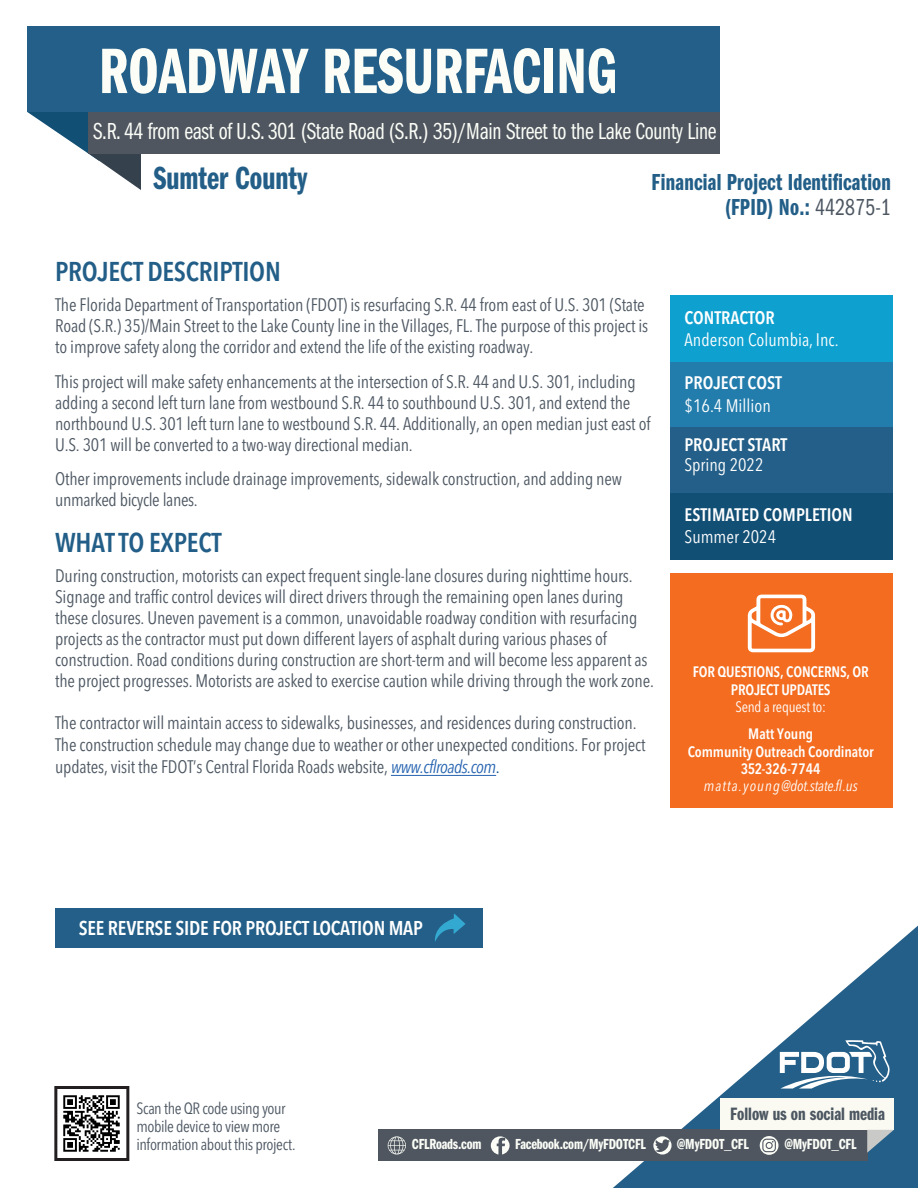
<style>
.page{position:relative;width:918px;height:1188px;background:#fff}
.page>*{position:absolute;margin:0;border:0;box-sizing:border-box;transform-origin:0 0}
.t1{font:66.45px "ITC Franklin Gothic Std Dm Cp";color:#fbfdf6;scale:.96 1}
.t2{font:33.15px "ITC Franklin Gothic Std Dm Cp";color:#225e87;scale:.96 1}
.t3{font:600 condensed 27px "Avenir Next LT Pro";letter-spacing:-.01em;color:#225e87}
.t4{font:24px "ITC Franklin Gothic Std Bk Cp";letter-spacing:-.01em;color:#fbfdf6;scale:.96 1}
.t5{font:24px/25.5px "ITC Franklin Gothic Std Dm Cp";letter-spacing:.01em;color:#225e87;text-align:right;scale:.96 1}
.t6{font:600 condensed 19.8px "Avenir Next LT Pro";letter-spacing:-.01em;color:#fff}
.t7{font:18.6px "ITC Franklin Gothic Std Dm Cp";color:#4d5762}
.t8{font:condensed 18px/21px "Avenir Next LT Pro";letter-spacing:-.01em;color:#4d5762}
.t9{font:600 condensed 18px/19.5px "Avenir Next LT Pro";color:#fff}
.t10{font:condensed 18px/23px "Avenir Next LT Pro";color:#fff}
.t11{font:condensed 16.2px/17.7px "Avenir Next LT Pro";letter-spacing:-.025em;color:#4d5762}
.t12{font:15.15px "ITC Franklin Gothic Std Dm Cp";letter-spacing:-.01em;color:#fbfdf6}
.t13{font:600 condensed 15px/17.4px "Avenir Next LT Pro";letter-spacing:-.005em;color:#fff;text-align:center}
.s1{font-family:"ITC Franklin Gothic Std Bk Cp";color:#4d5762}
.s2{font-style:italic;color:#2865b1}
.s3{color:#084c85}
.s4{font-weight:600}
.s5{font-weight:400}
.s6{font-weight:400;font-style:italic}
</style>
<div class="page">
<div style="left:670px;top:427px;width:222px;height:66px;background:#235f88"></div>
<div style="left:670px;top:295px;width:222px;height:67px;background:#0ea0cf"></div>
<div style="left:670px;top:362px;width:222px;height:65px;background:#227dac"></div>
<div style="left:670px;top:493px;width:222px;height:67px;background:#124f75"></div>
<svg style="left:613px;top:926px;width:305px;height:262px"></svg>
<svg style="left:780px;top:1040px;width:110px;height:49px"></svg>
<div style="left:378px;top:1130px;width:489px;height:31px;background:#4f5660"></div>
<svg style="left:491px;top:1136px;width:19px;height:19px"></svg>
<svg style="left:653px;top:1136px;width:19px;height:19px"></svg>
<svg style="left:388px;top:1136px;width:18px;height:18px"></svg>
<svg style="left:760px;top:1136px;width:19px;height:19px"></svg>
<div style="left:720px;top:1098px;width:174px;height:32px;background:#fafaf2"></div>
<svg style="left:867px;top:1130px;width:27px;height:23px"></svg>
<div style="left:670px;top:573px;width:222px;height:235px;background:#f36c1f"></div>
<svg style="left:748px;top:595px;width:67px;height:57px"></svg>
<img style="left:63px;top:1095px;width:57px;height:57px">
<div style="left:54px;top:1086px;width:75px;height:75px;border:3px solid #231f20"></div>
<div style="left:55px;top:908px;width:428px;height:40px;background:#235f88"></div>
<svg style="left:435px;top:914px;width:30px;height:28px"></svg>
<div style="left:27px;top:26px;width:693px;height:86px;background:#235f88"></div>
<svg style="left:27px;top:112px;width:114px;height:78px"></svg>
<div style="left:88px;top:112px;width:632px;height:41px;background:#4f5660"></div>
<hr style="left:391px;top:775px;width:105px;height:1px;background:#2865b1">
<p class="t1" style="left:99px;top:35px;width:541px">ROADWAY RESURFACING</p>
<p class="t4" style="left:93px;top:118px;width:651px">S.R. 44 from east of U.S. 301 (State Road (S.R.) 35)/Main Street to the Lake County Line</p>
<p class="t2" style="left:153px;top:160px;width:162px">Sumter County</p>
<p class="t5" style="left:652px;top:170px;width:251px">Financial Project Identification (FPID) No.: <span class="s1">442875-1</span></p>
<p class="t3" style="left:55px;top:256px;width:227px">PROJECT DESCRIPTION</p>
<p class="t8" style="left:55px;top:295px;width:595px">The Florida Department of Transportation (FDOT) is resurfacing S.R. 44 from east of U.S. 301 (State<br>Road (S.R.) 35)/Main Street to the Lake County line in the Villages, FL. The purpose of this project is to improve safety along the corridor and extend the life of the existing roadway.</p>
<p class="t8" style="left:55px;top:371px;width:597px">This project will make safety enhancements at the intersection of S.R. 44 and U.S. 301, including adding a second left turn lane from westbound S.R. 44 to southbound U.S. 301, and extend the northbound U.S. 301 left turn lane to westbound S.R. 44. Additionally, an open median just east of U.S. 301 will be converted to a two-way directional median.</p>
<p class="t8" style="left:55px;top:469px;width:569px">Other improvements include drainage improvements, sidewalk construction, and adding new unmarked bicycle lanes.</p>
<p class="t3" style="left:55px;top:526px;width:168px">WHAT TO EXPECT</p>
<p class="t8" style="left:55px;top:565px;width:600px">During construction, motorists can expect frequent single-lane closures during nighttime hours.<br>Signage and traffic control devices will direct drivers through the remaining open lanes during these closures. Uneven pavement is a common, unavoidable roadway condition with resurfacing projects as the contractor must put down different layers of asphalt during various phases of construction. Road conditions during construction are short-term and will become less apparent as the project progresses. Motorists are asked to exercise caution while driving through the work zone.</p>
<p class="t8" style="left:55px;top:712px;width:592px;line-height:21.8px">The contractor will maintain access to sidewalks, businesses, and residences during construction.<br>The construction schedule may change due to weather or other unexpected conditions. For project updates, visit the FDOT’s Central Florida Roads website, <span class="s2">www.cflroads.com</span><span class="s3">.</span></p>
<p class="t9" style="left:685px;top:308px;width:92px">CONTRACTOR</p>
<p class="t10" style="left:685px;top:328px;width:156px">Anderson Columbia, Inc.</p>
<p class="t10" style="left:685px;top:371px;width:99px"><span class="s4">PROJECT COST </span>$16.4 Million</p>
<p class="t9" style="left:684px;top:435px;width:105px">PROJECT START<br><span class="s5">Spring 2022</span></p>
<p class="t9" style="left:685px;top:503px;width:170px;line-height:22.6px">ESTIMATED COMPLETION<br><span class="s5">Summer 2024</span></p>
<p class="t13" style="left:693px;top:663px;width:178px">FOR QUESTIONS, CONCERNS, OR<br>PROJECT UPDATES<br><span class="s5">Send a request to:</span></p>
<p class="t13" style="left:688px;top:725px;width:188px">Matt Young<br>Community Outreach Coordinator<br>352-326-7744 <span class="s6">matta.young@dot.state.fl.us</span></p>
<p class="t6" style="left:79px;top:916px;width:346px">SEE REVERSE SIDE FOR PROJECT LOCATION MAP</p>
<p class="t11" style="left:136px;top:1100px;width:161px">Scan the QR code using your mobile device to view more information about this project.</p>
<p class="t7" style="left:730px;top:1103px;width:156px">Follow us on social media</p>
<p class="t12" style="left:412px;top:1136px;width:71px">CFLRoads.com</p>
<p class="t12" style="left:515px;top:1136px;width:132px">Facebook.com/MyFDOTCFL</p>
<p class="t12" style="left:677px;top:1136px;width:74px">@MyFDOT_CFL</p>
<p class="t12" style="left:784px;top:1136px;width:74px">@MyFDOT_CFL</p>
</div>
